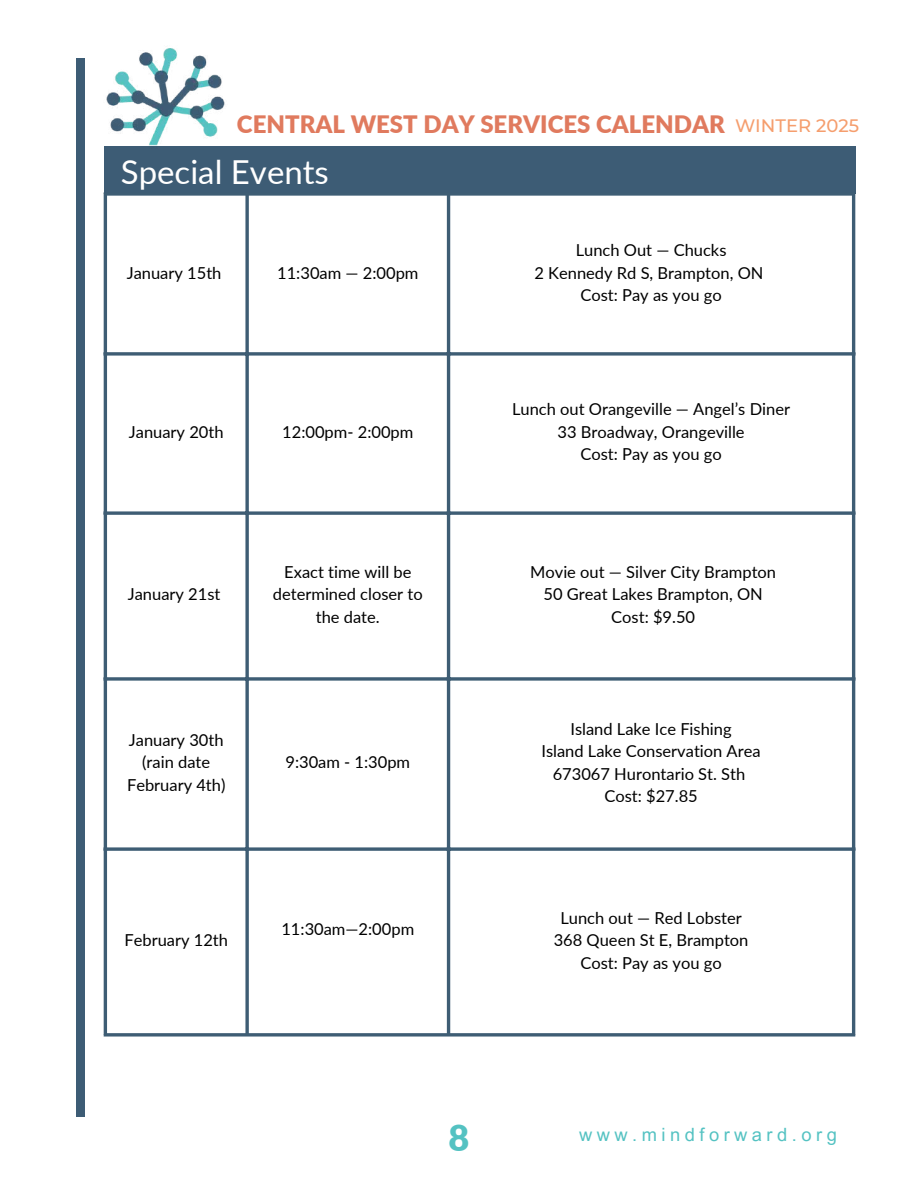
<style>
.page{position:relative;width:918px;height:1188px;background:#fff}
.page>*{position:absolute;margin:0;border:0;box-sizing:border-box;transform-origin:0 0}
.t1{font:900 36px "Lato";color:#54c2c2}
.t2{font:33px "Lato";color:#fff}
.t3{font:900 24px "Lato";color:#e07a5e}
.t4{font:18.3px "Arial MT Pro";letter-spacing:.245em;color:#54c2c2}
.t5{font:16.5px/22.5px "Lato";color:#000;text-align:center}
.s1{font-family:"Montserrat";font-weight:500;font-size:18px;color:#f59e6e}
</style>
<div class="page">
<div style="left:104px;top:146px;width:751px;height:47px;background:#3d5c75"></div>
<img style="left:106px;top:48px;width:119px;height:98px">
<div style="left:76px;top:59px;width:9px;height:1058px;background:#3d5c75"></div>
<hr style="left:104px;top:196px;width:3px;height:837px;background:#3e5d74">
<svg style="left:245px;top:196px;width:4px;height:837px;background:#5b7589"></svg>
<hr style="left:447px;top:196px;width:3px;height:837px;background:#3e5d74">
<hr style="left:852px;top:196px;width:3px;height:837px;background:#3e5d74">
<svg style="left:104px;top:193px;width:751px;height:3px;background:#547084"></svg>
<svg style="left:107px;top:352px;width:745px;height:4px;background:#5b7589"></svg>
<svg style="left:107px;top:511px;width:745px;height:4px;background:#5b7589"></svg>
<svg style="left:107px;top:677px;width:745px;height:4px;background:#5b7589"></svg>
<svg style="left:107px;top:847px;width:745px;height:4px;background:#5b7589"></svg>
<svg style="left:104px;top:1033px;width:751px;height:4px;background:#5b7589"></svg>
<h3 class="t3" style="left:237px;top:109px;width:624px">CENTRAL WEST DAY SERVICES CALENDAR <span class="s1">WINTER 2025</span></h3>
<h2 class="t2" style="left:121px;top:152px;width:210px">Special Events</h2>
<p class="t5" style="left:127px;top:261px;width:96px">January 15th</p>
<p class="t5" style="left:277px;top:261px;width:143px">11:30am — 2:00pm</p>
<p class="t5" style="left:129px;top:420px;width:96px">January 20th</p>
<p class="t5" style="left:282px;top:420px;width:133px">12:00pm- 2:00pm</p>
<p class="t5" style="left:534px;top:239px;width:231px">Lunch Out — Chucks<br>2 Kennedy Rd S, Brampton, ON<br>Cost: Pay as you go</p>
<p class="t5" style="left:512px;top:398px;width:279px">Lunch out Orangeville — Angel’s Diner<br>33 Broadway, Orangeville<br>Cost: Pay as you go</p>
<p class="t5" style="left:128px;top:583px;width:94px">January 21st</p>
<p class="t5" style="left:127px;top:728px;width:100px">January 30th (rain date<br>February 4th)</p>
<p class="t5" style="left:124px;top:929px;width:105px">February 12th</p>
<p class="t5" style="left:273px;top:560px;width:151px">Exact time will be determined closer to the date.</p>
<p class="t5" style="left:530px;top:560px;width:247px">Movie out — Silver City Brampton<br>50 Great Lakes Brampton, ON<br>Cost: $9.50</p>
<p class="t5" style="left:285px;top:751px;width:126px">9:30am - 1:30pm</p>
<p class="t5" style="left:541px;top:717px;width:221px">Island Lake Ice Fishing<br>Island Lake Conservation Area<br>673067 Hurontario St. Sth<br>Cost: $27.85</p>
<p class="t5" style="left:281px;top:918px;width:134px">11:30am—2:00pm</p>
<p class="t5" style="left:554px;top:906px;width:196px">Lunch out — Red Lobster<br>368 Queen St E, Brampton<br>Cost: Pay as you go</p>
<h1 class="t1" style="left:449px;top:1116px;width:22px">8</h1>
<p class="t4" style="left:579px;top:1128px;width:259px">www.mindforward.org</p>
</div>
